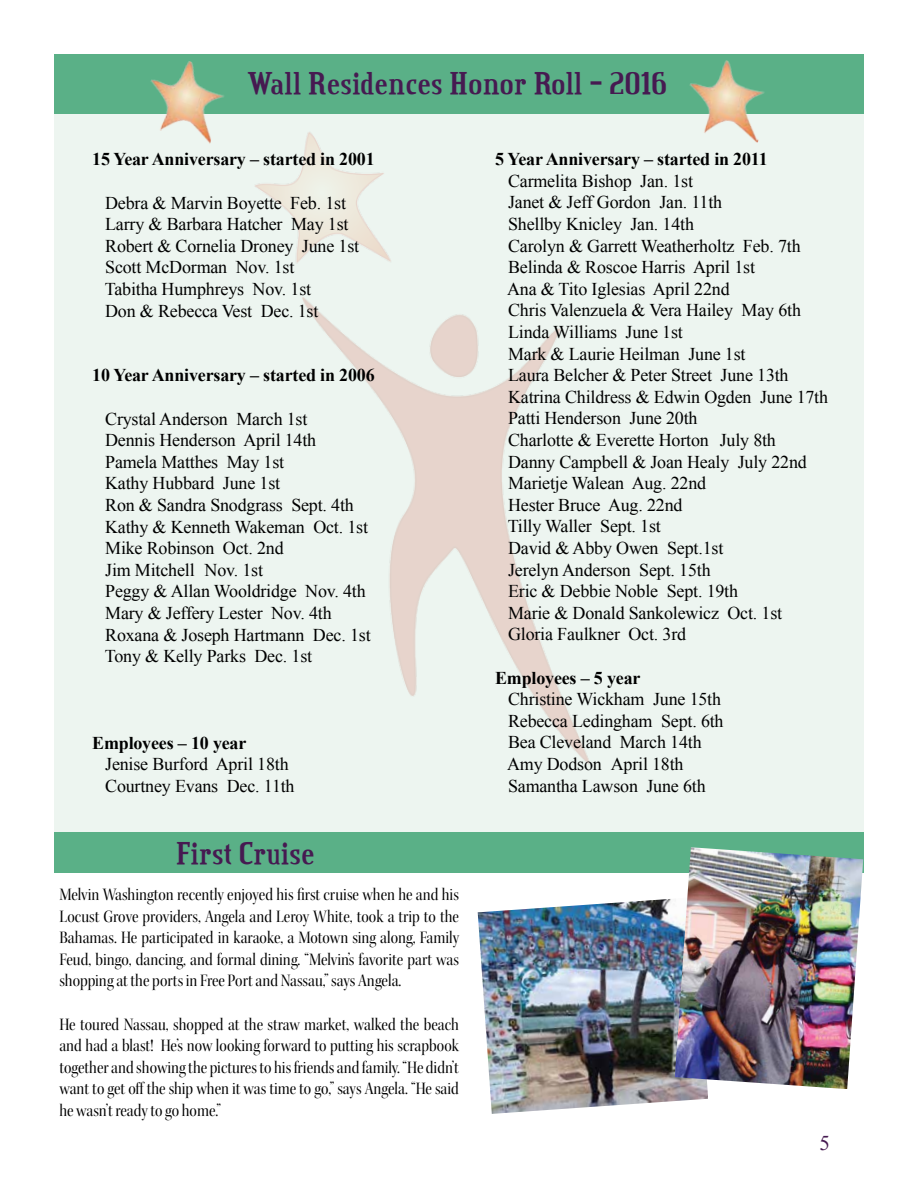
<style>
.page{position:relative;width:918px;height:1188px;background:#fff}
.page>*{position:absolute;margin:0;border:0;box-sizing:border-box;transform-origin:0 0}
.t1{font:700 30px "Credit Valley";letter-spacing:-.01em;color:#461a51}
.t2{font:21px "Times New Roman";color:#461a51}
.t3{font:18px/21.6px "Times New Roman";letter-spacing:-.01em;color:#000}
.t4{font:18px/21.6px "Kepler Std Scn Disp";letter-spacing:.005em;color:#000;text-align:justify}
.t5{font:700 18px "Times New Roman";letter-spacing:-.01em;color:#000}
</style>
<div class="page">
<div style="left:54px;top:111px;width:810px;height:732px;background:#edf5f0"></div>
<div style="left:54px;top:54px;width:810px;height:59px;background:#5ab087"></div>
<div style="left:54px;top:833px;width:810px;height:40px;background:#5ab087"></div>
<img style="left:255px;top:132px;width:335px;height:632px">
<img style="left:137px;top:61px;width:95px;height:83px">
<img style="left:680px;top:60px;width:93px;height:83px">
<img style="left:478px;top:899px;width:230px;height:215px">
<img style="left:675px;top:847px;width:188px;height:242px">
<h1 class="t1" style="left:247px;top:67px;width:421px">Wall Residences Honor Roll – 2016</h1>
<p class="t5" style="left:92px;top:147px;width:284px">15 Year Anniversary – started in 2001</p>
<p class="t3" style="left:105px;top:192px;width:256px">Debra &amp; Marvin Boyette Feb. 1st<br>Larry &amp; Barbara Hatcher May 1st<br>Robert &amp; Cornelia Droney June 1st<br>Scott McDorman Nov. 1st<br>Tabitha Humphreys Nov. 1st<br>Don &amp; Rebecca Vest Dec. 1st</p>
<p class="t5" style="left:92px;top:363px;width:284px">10 Year Anniversary – started in 2006</p>
<p class="t3" style="left:105px;top:408px;width:267px">Crystal Anderson March 1st<br>Dennis Henderson April 14th<br>Pamela Matthes May 1st<br>Kathy Hubbard June 1st<br>Ron &amp; Sandra Snodgrass Sept. 4th<br>Kathy &amp; Kenneth Wakeman Oct. 1st<br>Mike Robinson Oct. 2nd<br>Jim Mitchell Nov. 1st<br>Peggy &amp; Allan Wooldridge Nov. 4th<br>Mary &amp; Jeffery Lester Nov. 4th<br>Roxana &amp; Joseph Hartmann Dec. 1st<br>Tony &amp; Kelly Parks Dec. 1st</p>
<p class="t5" style="left:92px;top:730px;width:156px">Employees – 10 year</p>
<p class="t3" style="left:105px;top:753px;width:191px">Jenise Burford April 18th<br>Courtney Evans Dec. 11th</p>
<h1 class="t1" style="left:176px;top:836px;width:141px">First Cruise</h1>
<p class="t4" style="left:59px;top:884px;width:401px">Melvin Washington recently enjoyed his first cruise when he and his Locust Grove providers, Angela and Leroy White, took a trip to the Bahamas. He participated in karaoke, a Motown sing along, Family Feud, bingo, dancing, and formal dining. “Melvin’s favorite part was shopping at the ports in Free Port and Nassau,” says Angela.</p>
<p class="t4" style="left:59px;top:1013px;width:401px">He toured Nassau, shopped at the straw market, walked the beach and had a blast! He’s now looking forward to putting his scrapbook together and showing the pictures to his friends and family. “He didn’t want to get off the ship when it was time to go,” says Angela. “He said he wasn’t ready to go home.”</p>
<p class="t5" style="left:495px;top:147px;width:274px">5 Year Anniversary – started in 2011</p>
<p class="t3" style="left:507px;top:170px;width:323px">Carmelita Bishop Jan. 1st<br>Janet &amp; Jeff Gordon Jan. 11th<br>Shellby Knicley Jan. 14th<br>Carolyn &amp; Garrett Weatherholtz Feb. 7th<br>Belinda &amp; Roscoe Harris April 1st<br>Ana &amp; Tito Iglesias April 22nd<br>Chris Valenzuela &amp; Vera Hailey May 6th<br>Linda Williams June 1st<br>Mark &amp; Laurie Heilman June 1st<br>Laura Belcher &amp; Peter Street June 13th<br>Katrina Childress &amp; Edwin Ogden June 17th<br>Patti Henderson June 20th<br>Charlotte &amp; Everette Horton July 8th<br>Danny Campbell &amp; Joan Healy July 22nd<br>Marietje Walean Aug. 22nd<br>Hester Bruce Aug. 22nd<br>Tilly Waller Sept. 1st<br>David &amp; Abby Owen Sept.1st<br>Jerelyn Anderson Sept. 15th<br>Eric &amp; Debbie Noble Sept. 19th<br>Marie &amp; Donald Sankolewicz Oct. 1st<br>Gloria Faulkner Oct. 3rd</p>
<p class="t5" style="left:495px;top:665px;width:147px">Employees – 5 year</p>
<p class="t3" style="left:507px;top:688px;width:218px">Christine Wickham June 15th<br>Rebecca Ledingham Sept. 6th<br>Bea Cleveland March 14th<br>Amy Dodson April 18th<br>Samantha Lawson June 6th</p>
<p class="t2" style="left:819px;top:1129px;width:12px">5</p>
</div>
